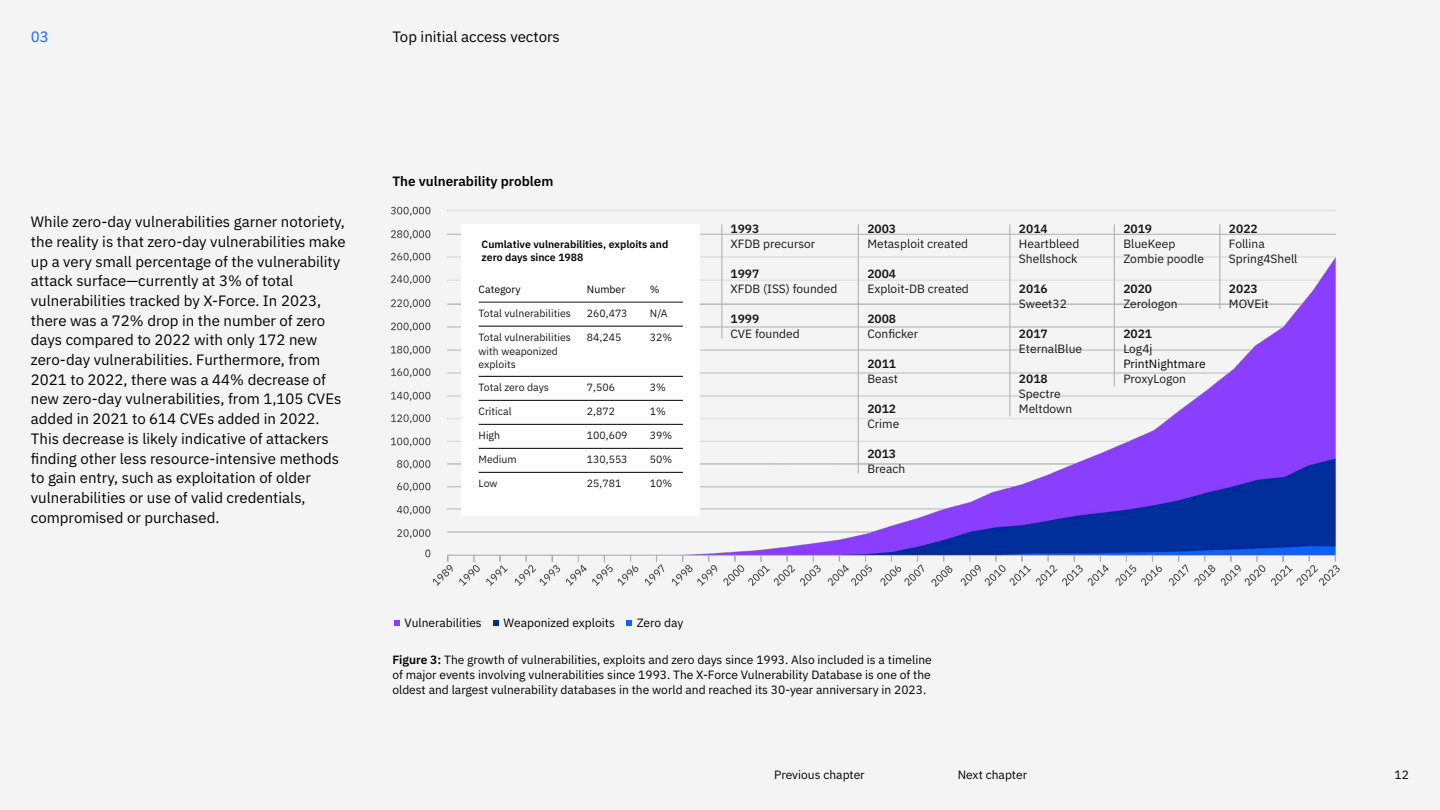
<style>
.page{position:relative;width:1440px;height:810px;background:#f4f4f4}
.page>*{position:absolute;margin:0;border:0;box-sizing:border-box;transform-origin:0 0}
.t1{font:15px/19.6px "IBM Plex Sans";color:#000}
.t2{font:15px "IBM Plex Sans";color:#0f62fe}
.t3{font:13.5px "IBM Plex Sans Sm Bld";color:#000}
.t4{font:12px/15px "IBM Plex Sans";color:#000;text-align:justify}
.t5{font:12px/15px "IBM Plex Sans";color:#161616}
.t6{font:12px "IBM Plex Sans Sm Bld";color:#161616}
.t7{font:10.5px/13.5px "IBM Plex Sans";color:#161616}
.t8{font:10.5px/13.5px "IBM Plex Sans Sm Bld";color:#000}
.t9{font:10.5px "IBM Plex Sans";color:#000}
.s1{font-family:"IBM Plex Sans Sm Bld"}
</style>
<div class="page">
<img style="left:390px;top:206px;width:950px;height:381px">
<svg style="left:394px;top:620px;width:6px;height:6px"></svg>
<svg style="left:626px;top:620px;width:6px;height:6px"></svg>
<svg style="left:493px;top:620px;width:6px;height:6px"></svg>
<hr style="left:722px;top:224px;width:1px;height:115px;background:#a8a8a8">
<hr style="left:858px;top:224px;width:1px;height:249px;background:#a8a8a8">
<hr style="left:1010px;top:224px;width:1px;height:192px;background:#a8a8a8">
<hr style="left:1114px;top:224px;width:1px;height:162px;background:#a8a8a8">
<hr style="left:1220px;top:224px;width:1px;height:85px;background:#a8a8a8">
<div style="left:461px;top:224px;width:239px;height:292px;background:#fff"></div>
<hr style="left:479px;top:326px;width:108px;height:1px;background:#000">
<hr style="left:587px;top:326px;width:63px;height:1px;background:#000">
<hr style="left:650px;top:326px;width:33px;height:1px;background:#000">
<hr style="left:479px;top:376px;width:108px;height:1px;background:#000">
<hr style="left:587px;top:376px;width:63px;height:1px;background:#000">
<hr style="left:650px;top:376px;width:33px;height:1px;background:#000">
<hr style="left:479px;top:400px;width:108px;height:1px;background:#000">
<hr style="left:479px;top:424px;width:108px;height:1px;background:#000">
<hr style="left:479px;top:448px;width:108px;height:1px;background:#000">
<hr style="left:479px;top:472px;width:108px;height:1px;background:#000">
<hr style="left:587px;top:400px;width:63px;height:1px;background:#000">
<hr style="left:587px;top:424px;width:63px;height:1px;background:#000">
<hr style="left:587px;top:448px;width:63px;height:1px;background:#000">
<hr style="left:587px;top:472px;width:63px;height:1px;background:#000">
<hr style="left:650px;top:400px;width:33px;height:1px;background:#000">
<hr style="left:650px;top:424px;width:33px;height:1px;background:#000">
<hr style="left:650px;top:448px;width:33px;height:1px;background:#000">
<hr style="left:650px;top:472px;width:33px;height:1px;background:#000">
<hr style="left:479px;top:302px;width:108px;height:1px;background:#151515">
<hr style="left:587px;top:302px;width:63px;height:1px;background:#151515">
<hr style="left:650px;top:302px;width:33px;height:1px;background:#151515">
<p class="t2" style="left:31px;top:25px;width:19px">03</p>
<p class="t1" style="left:392px;top:26px;width:169px">Top initial access vectors</p>
<p class="t1" style="left:31px;top:211px;width:316px">While zero-day vulnerabilities garner notoriety, the reality is that zero-day vulnerabilities make up a very small percentage of the vulnerability attack surface—currently at 3% of total vulnerabilities tracked by X-Force. In 2023, there was a 72% drop in the number of zero days compared to 2022 with only 172 new zero-day vulnerabilities. Furthermore, from 2021 to 2022, there was a 44% decrease of new zero-day vulnerabilities, from 1,105 CVEs added in 2021 to 614 CVEs added in 2022.<br>This decrease is likely indicative of attackers finding other less resource-intensive methods to gain entry, such as exploitation of older vulnerabilities or use of valid credentials, compromised or purchased.</p>
<p class="t3" style="left:392px;top:171px;width:162px">The vulnerability problem</p>
<p class="t8" style="left:482px;top:237px;width:188px">Cumlative vulnerabilities, exploits and zero days since 1988</p>
<p class="t9" style="left:479px;top:282px;width:44px">Category</p>
<p class="t9" style="left:587px;top:282px;width:40px">Number</p>
<p class="t9" style="left:650px;top:282px;width:11px">%</p>
<p class="t7" style="left:479px;top:305px;width:94px">Total vulnerabilities</p>
<p class="t7" style="left:587px;top:305px;width:42px">260,473</p>
<p class="t7" style="left:650px;top:305px;width:19px">N/A</p>
<p class="t7" style="left:479px;top:330px;width:94px">Total vulnerabilities with weaponized exploits</p>
<p class="t7" style="left:587px;top:330px;width:36px">84,245</p>
<p class="t7" style="left:650px;top:330px;width:24px">32%</p>
<p class="t7" style="left:479px;top:380px;width:72px">Total zero days</p>
<p class="t7" style="left:587px;top:380px;width:30px">7,506</p>
<p class="t7" style="left:650px;top:380px;width:18px">3%</p>
<p class="t7" style="left:479px;top:404px;width:35px">Critical</p>
<p class="t7" style="left:587px;top:404px;width:30px">2,872</p>
<p class="t7" style="left:650px;top:404px;width:18px">1%</p>
<p class="t7" style="left:479px;top:428px;width:23px">High</p>
<p class="t7" style="left:587px;top:428px;width:42px">100,609</p>
<p class="t7" style="left:650px;top:428px;width:24px">39%</p>
<p class="t7" style="left:479px;top:452px;width:40px">Medium</p>
<p class="t7" style="left:587px;top:452px;width:42px">130,553</p>
<p class="t7" style="left:650px;top:452px;width:24px">50%</p>
<p class="t7" style="left:479px;top:476px;width:21px">Low</p>
<p class="t7" style="left:587px;top:476px;width:36px">25,781</p>
<p class="t7" style="left:650px;top:476px;width:24px">10%</p>
<p class="t6" style="left:730px;top:219px;width:30px">1993</p>
<p class="t5" style="left:730px;top:235px;width:86px">XFDB precursor</p>
<p class="t6" style="left:730px;top:264px;width:30px">1997</p>
<p class="t5" style="left:730px;top:280px;width:108px">XFDB (ISS) founded</p>
<p class="t6" style="left:730px;top:309px;width:30px">1999</p>
<p class="t5" style="left:730px;top:325px;width:71px">CVE founded</p>
<p class="t6" style="left:867px;top:219px;width:30px">2003</p>
<p class="t5" style="left:867px;top:235px;width:102px">Metasploit created</p>
<p class="t6" style="left:867px;top:264px;width:30px">2004</p>
<p class="t5" style="left:867px;top:280px;width:103px">Exploit-DB created</p>
<p class="t6" style="left:867px;top:309px;width:30px">2008</p>
<p class="t5" style="left:867px;top:325px;width:52px">Conficker</p>
<p class="t6" style="left:867px;top:354px;width:30px">2011</p>
<p class="t5" style="left:867px;top:370px;width:32px">Beast</p>
<p class="t6" style="left:867px;top:399px;width:30px">2012</p>
<p class="t5" style="left:867px;top:415px;width:33px">Crime</p>
<p class="t6" style="left:867px;top:444px;width:30px">2013</p>
<p class="t5" style="left:867px;top:460px;width:40px">Breach</p>
<p class="t6" style="left:1019px;top:219px;width:30px">2014</p>
<p class="t5" style="left:1019px;top:235px;width:62px">Heartbleed<br>Shellshock</p>
<p class="t6" style="left:1019px;top:279px;width:30px">2016</p>
<p class="t5" style="left:1019px;top:295px;width:49px">Sweet32</p>
<p class="t6" style="left:1019px;top:324px;width:30px">2017</p>
<p class="t5" style="left:1019px;top:340px;width:65px">EternalBlue</p>
<p class="t6" style="left:1019px;top:369px;width:30px">2018</p>
<p class="t5" style="left:1019px;top:385px;width:55px">Spectre<br>Meltdown</p>
<p class="t6" style="left:1123px;top:219px;width:30px">2019</p>
<p class="t5" style="left:1123px;top:235px;width:82px">BlueKeep<br>Zombie poodle</p>
<p class="t6" style="left:1123px;top:279px;width:30px">2020</p>
<p class="t5" style="left:1123px;top:295px;width:56px">Zerologon</p>
<p class="t6" style="left:1123px;top:324px;width:30px">2021</p>
<p class="t5" style="left:1123px;top:340px;width:31px">Log4j</p>
<p class="t4" style="left:1123px;top:355px;width:84px">PrintNightmare</p>
<p class="t5" style="left:1123px;top:370px;width:64px">ProxyLogon</p>
<p class="t6" style="left:1229px;top:219px;width:30px">2022</p>
<p class="t5" style="left:1229px;top:235px;width:70px">Follina<br>Spring4Shell</p>
<p class="t6" style="left:1229px;top:279px;width:30px">2023</p>
<p class="t5" style="left:1229px;top:295px;width:41px">MOVEit</p>
<p class="t4" style="left:405px;top:615px;width:79px">Vulnerabilities</p>
<p class="t4" style="left:504px;top:615px;width:113px">Weaponized exploits</p>
<p class="t4" style="left:637px;top:615px;width:48px">Zero day</p>
<p class="t4" style="left:392px;top:651px;width:541px"><span class="s1">Figure 3:</span> The growth of vulnerabilities, exploits and zero days since 1993. Also included is a timeline of major events involving vulnerabilities since 1993. The X-Force Vulnerability Database is one of the oldest and largest vulnerability databases in the world and reached its 30-year anniversary in 2023.</p>
<p class="t4" style="left:774px;top:766px;width:92px">Previous chapter</p>
<p class="t4" style="left:958px;top:766px;width:71px">Next chapter</p>
<p class="t4" style="left:1395px;top:766px;width:16px">12</p>
</div>
